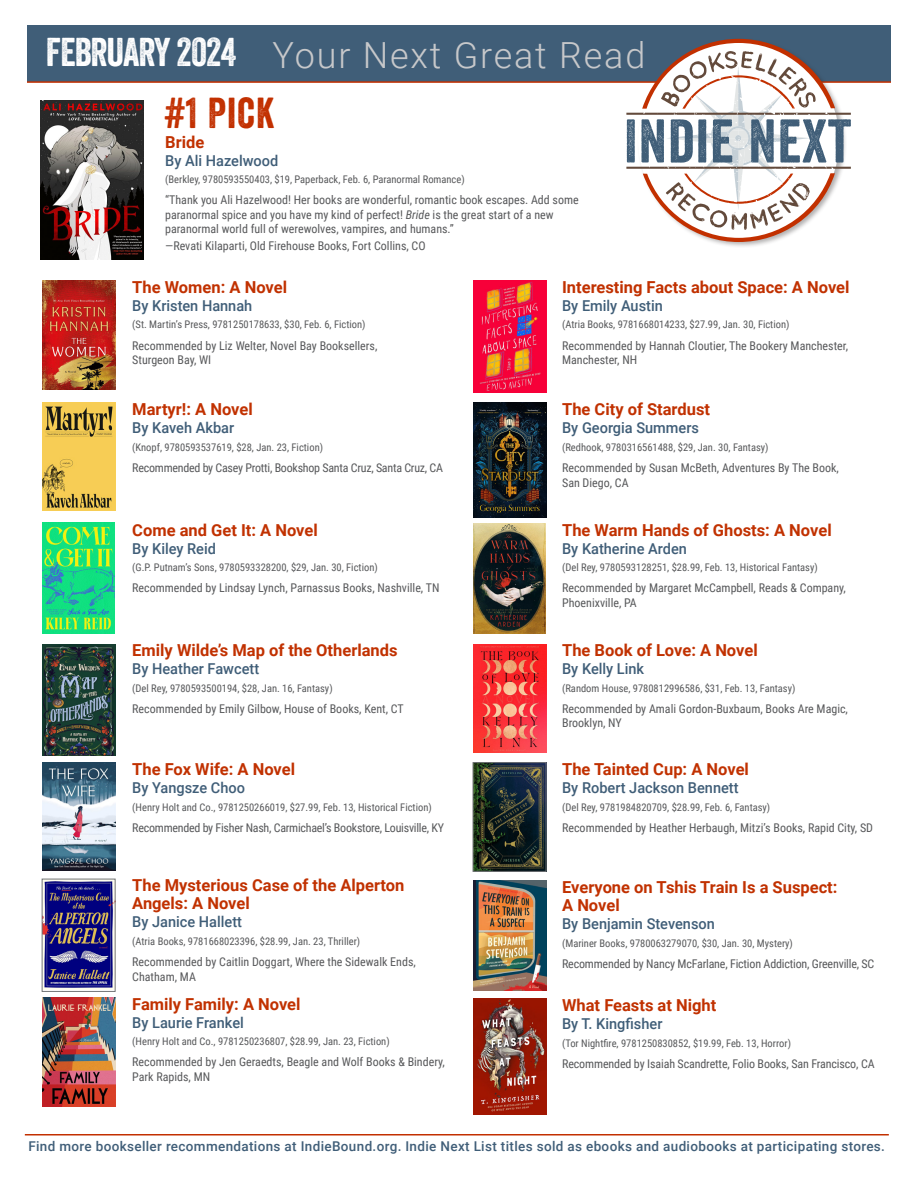
<style>
.page{position:relative;width:918px;height:1188px;background:#fff}
.page>*{position:absolute;margin:0;border:0;box-sizing:border-box;transform-origin:0 0}
.t1{font:42px "Veneer";color:#c23000}
.t2{font:39px "Veneer";letter-spacing:-.025em;color:#fff}
.t3{font:300 36px "Roboto";letter-spacing:.05em;color:#c7c8ca}
.INL_Book_Title{font:700 16.5px/18px "Roboto";color:#c13100}
.INL_Book_Author{font:500 15px "Roboto";color:#405e78}
.t4{font:500 13.5px "Roboto";letter-spacing:.025em;color:#405e78}
.INL_Blurb_Text{font:12px/14.4px "Roboto Condensed";color:#57585a}
.INL_Blurb_Text-2{font:12px "Roboto Condensed";letter-spacing:-.02em;color:#57585a}
.INL_Blurb_Author{font:12px "Roboto Condensed";color:#57585a}
.INL_Publisher_ISBN{font:10.5px "Roboto Condensed";color:#57585a}
.s1{font-style:italic}
</style>
<div class="page">
<img style="left:42px;top:281px;width:73px;height:109px">
<img style="left:42px;top:403px;width:73px;height:108px">
<img style="left:42px;top:523px;width:73px;height:110px">
<img style="left:42px;top:644px;width:73px;height:112px">
<img style="left:42px;top:763px;width:73px;height:107px">
<img style="left:44px;top:881px;width:69px;height:109px">
<div style="left:42px;top:879px;width:73px;height:113px;border:1px solid #727477"></div>
<img style="left:42px;top:997px;width:73px;height:110px">
<img style="left:473px;top:281px;width:73px;height:111px">
<img style="left:473px;top:403px;width:73px;height:114px">
<img style="left:473px;top:523px;width:73px;height:111px">
<img style="left:473px;top:644px;width:73px;height:109px">
<img style="left:475px;top:764px;width:69px;height:106px">
<div style="left:473px;top:762px;width:73px;height:110px;border:1px solid #727477"></div>
<img style="left:473px;top:881px;width:73px;height:109px">
<img style="left:473px;top:999px;width:73px;height:116px">
<div style="left:27px;top:25px;width:864px;height:57px;background:#405e78"></div>
<hr style="left:27px;top:81px;width:864px;height:2px;background:#c23000">
<div style="left:637px;top:39px;width:210px;height:210px;background:#231f20;opacity:.35"></div>
<svg style="left:626px;top:39px;width:225px;height:203px"></svg>
<img style="left:41px;top:100px;width:103px;height:159px">
<hr style="left:25px;top:1134px;width:864px;height:2px;background:#c23000">
<p class="t2" style="left:46px;top:29px;width:192px">FEBRUARY 2024</p>
<p class="t1" style="left:165px;top:88px;width:110px">#1 Pick</p>
<p class="t3" style="left:273px;top:29px;width:374px">Your Next Great Read</p>
<p class="INL_Book_Title" style="left:165px;top:132px;width:41px">Bride</p>
<p class="INL_Book_Author" style="left:165px;top:150px;width:115px">By Ali Hazelwood</p>
<p class="INL_Publisher_ISBN" style="left:165px;top:172px;width:301px">(Berkley, 9780593550403, $19, Paperback, Feb. 6, Paranormal Romance)</p>
<p class="INL_Blurb_Text" style="left:165px;top:193px;width:415px">“Thank you Ali Hazelwood! Her books are wonderful, romantic book escapes. Add some paranormal spice and you have my kind of perfect! <span class="s1">Bride</span> is the great start of a new paranormal world full of werewolves, vampires, and humans.”</p>
<p class="INL_Blurb_Author" style="left:165px;top:238px;width:262px">—Revati Kilaparti, Old Firehouse Books, Fort Collins, CO</p>
<p class="INL_Book_Title" style="left:132px;top:277px;width:156px">The Women: A Novel</p>
<p class="INL_Book_Author" style="left:132px;top:295px;width:122px">By Kristen Hannah</p>
<p class="INL_Publisher_ISBN" style="left:132px;top:317px;width:235px">(St. Martin’s Press, 9781250178633, $30, Feb. 6, Fiction)</p>
<p class="INL_Blurb_Text" style="left:132px;top:338px;width:247px">Recommended by Liz Welter, Novel Bay Booksellers,<br>Sturgeon Bay, WI</p>
<p class="INL_Book_Title" style="left:132px;top:400px;width:122px">Martyr!: A Novel</p>
<p class="INL_Book_Author" style="left:132px;top:418px;width:103px">By Kaveh Akbar</p>
<p class="INL_Publisher_ISBN" style="left:132px;top:440px;width:192px">(Knopf, 9780593537619, $28, Jan. 23, Fiction)</p>
<p class="INL_Blurb_Text-2" style="left:132px;top:459px;width:312px">Recommended by Casey Protti, Bookshop Santa Cruz, Santa Cruz, CA</p>
<p class="INL_Book_Title" style="left:132px;top:520px;width:187px">Come and Get It: A Novel</p>
<p class="INL_Book_Author" style="left:132px;top:538px;width:85px">By Kiley Reid</p>
<p class="INL_Publisher_ISBN" style="left:132px;top:560px;width:247px">(G.P. Putnam’s Sons, 9780593328200, $29, Jan. 30, Fiction)</p>
<p class="INL_Blurb_Text" style="left:132px;top:581px;width:309px">Recommended by Lindsay Lynch, Parnassus Books, Nashville, TN</p>
<p class="INL_Book_Title" style="left:132px;top:641px;width:267px">Emily Wilde’s Map of the Otherlands</p>
<p class="INL_Book_Author" style="left:132px;top:658px;width:128px">By Heather Fawcett</p>
<p class="INL_Publisher_ISBN" style="left:132px;top:681px;width:202px">(Del Rey, 9780593500194, $28, Jan. 16, Fantasy)</p>
<p class="INL_Blurb_Text" style="left:132px;top:701px;width:273px">Recommended by Emily Gilbow, House of Books, Kent, CT</p>
<p class="INL_Book_Title" style="left:132px;top:759px;width:164px">The Fox Wife: A Novel</p>
<p class="INL_Book_Author" style="left:132px;top:777px;width:114px">By Yangsze Choo</p>
<p class="INL_Publisher_ISBN" style="left:132px;top:799px;width:301px">(Henry Holt and Co., 9781250266019, $27.99, Feb. 13, Historical Fiction)</p>
<p class="INL_Blurb_Text-2" style="left:132px;top:819px;width:313px">Recommended by Fisher Nash, Carmichael’s Bookstore, Louisville, KY</p>
<p class="INL_Book_Title" style="left:132px;top:876px;width:274px">The Mysterious Case of the Alperton<br>Angels: A Novel</p>
<p class="INL_Book_Author" style="left:132px;top:912px;width:111px">By Janice Hallett</p>
<p class="INL_Publisher_ISBN" style="left:132px;top:934px;width:230px">(Atria Books, 9781668023396, $28.99, Jan. 23, Thriller)</p>
<p class="INL_Blurb_Text" style="left:132px;top:954px;width:285px">Recommended by Caitlin Doggart, Where the Sidewalk Ends,<br>Chatham, MA</p>
<p class="INL_Book_Title" style="left:132px;top:994px;width:170px">Family Family: A Novel</p>
<p class="INL_Book_Author" style="left:132px;top:1012px;width:113px">By Laurie Frankel</p>
<p class="INL_Publisher_ISBN" style="left:132px;top:1034px;width:259px">(Henry Holt and Co., 9781250236807, $28.99, Jan. 23, Fiction)</p>
<p class="INL_Blurb_Text" style="left:132px;top:1054px;width:314px">Recommended by Jen Geraedts, Beagle and Wolf Books &amp; Bindery,<br>Park Rapids, MN</p>
<p class="INL_Book_Title" style="left:562px;top:277px;width:289px">Interesting Facts about Space: A Novel</p>
<p class="INL_Book_Author" style="left:562px;top:295px;width:102px">By Emily Austin</p>
<p class="INL_Publisher_ISBN" style="left:562px;top:317px;width:229px">(Atria Books, 9781668014233, $27.99, Jan. 30, Fiction)</p>
<p class="INL_Blurb_Text" style="left:562px;top:338px;width:287px">Recommended by Hannah Cloutier, The Bookery Manchester,<br>Manchester, NH</p>
<p class="INL_Book_Title" style="left:562px;top:400px;width:149px">The City of Stardust</p>
<p class="INL_Book_Author" style="left:562px;top:418px;width:138px">By Georgia Summers</p>
<p class="INL_Publisher_ISBN" style="left:562px;top:440px;width:208px">(Redhook, 9780316561488, $29, Jan. 30, Fantasy)</p>
<p class="INL_Blurb_Text" style="left:562px;top:460px;width:278px">Recommended by Susan McBeth, Adventures By The Book,<br>San Diego, CA</p>
<p class="INL_Book_Title" style="left:562px;top:520px;width:271px">The Warm Hands of Ghosts: A Novel</p>
<p class="INL_Book_Author" style="left:562px;top:538px;width:126px">By Katherine Arden</p>
<p class="INL_Publisher_ISBN" style="left:562px;top:560px;width:257px">(Del Rey, 9780593128251, $28.99, Feb. 13, Historical Fantasy)</p>
<p class="INL_Blurb_Text" style="left:562px;top:581px;width:285px">Recommended by Margaret McCampbell, Reads &amp; Company,<br>Phoenixville, PA</p>
<p class="INL_Book_Title" style="left:562px;top:641px;width:197px">The Book of Love: A Novel</p>
<p class="INL_Book_Author" style="left:562px;top:658px;width:84px">By Kelly Link</p>
<p class="INL_Publisher_ISBN" style="left:562px;top:681px;width:235px">(Random House, 9780812996586, $31, Feb. 13, Fantasy)</p>
<p class="INL_Blurb_Text" style="left:562px;top:701px;width:287px">Recommended by Amali Gordon-Buxbaum, Books Are Magic,<br>Brooklyn, NY</p>
<p class="INL_Book_Title" style="left:562px;top:759px;width:188px">The Tainted Cup: A Novel</p>
<p class="INL_Book_Author" style="left:562px;top:777px;width:178px">By Robert Jackson Bennett</p>
<p class="INL_Publisher_ISBN" style="left:562px;top:799px;width:210px">(Del Rey, 9781984820709, $28.99, Feb. 6, Fantasy)</p>
<p class="INL_Blurb_Text" style="left:562px;top:820px;width:313px">Recommended by Heather Herbaugh, Mitzi’s Books, Rapid City, SD</p>
<p class="INL_Book_Title" style="left:562px;top:877px;width:277px">Everyone on Tshis Train Is a Suspect:<br>A Novel</p>
<p class="INL_Book_Author" style="left:562px;top:913px;width:154px">By Benjamin Stevenson</p>
<p class="INL_Publisher_ISBN" style="left:562px;top:935px;width:232px">(Mariner Books, 9780063279070, $30, Jan. 30, Mystery)</p>
<p class="INL_Blurb_Text" style="left:562px;top:956px;width:314px">Recommended by Nancy McFarlane, Fiction Addiction, Greenville, SC</p>
<p class="INL_Book_Title" style="left:562px;top:996px;width:156px">What Feasts at Night</p>
<p class="INL_Book_Author" style="left:562px;top:1013px;width:102px">By T. Kingfisher</p>
<p class="INL_Publisher_ISBN" style="left:562px;top:1036px;width:230px">(Tor Nightfire, 9781250830852, $19.99, Feb. 13, Horror)</p>
<p class="INL_Blurb_Text" style="left:562px;top:1056px;width:314px">Recommended by Isaiah Scandrette, Folio Books, San Francisco, CA</p>
<p class="t4" style="left:28px;top:1137px;width:858px">Find more bookseller recommendations at IndieBound.org. Indie Next List titles sold as ebooks and audiobooks at participating stores.</p>
</div>
